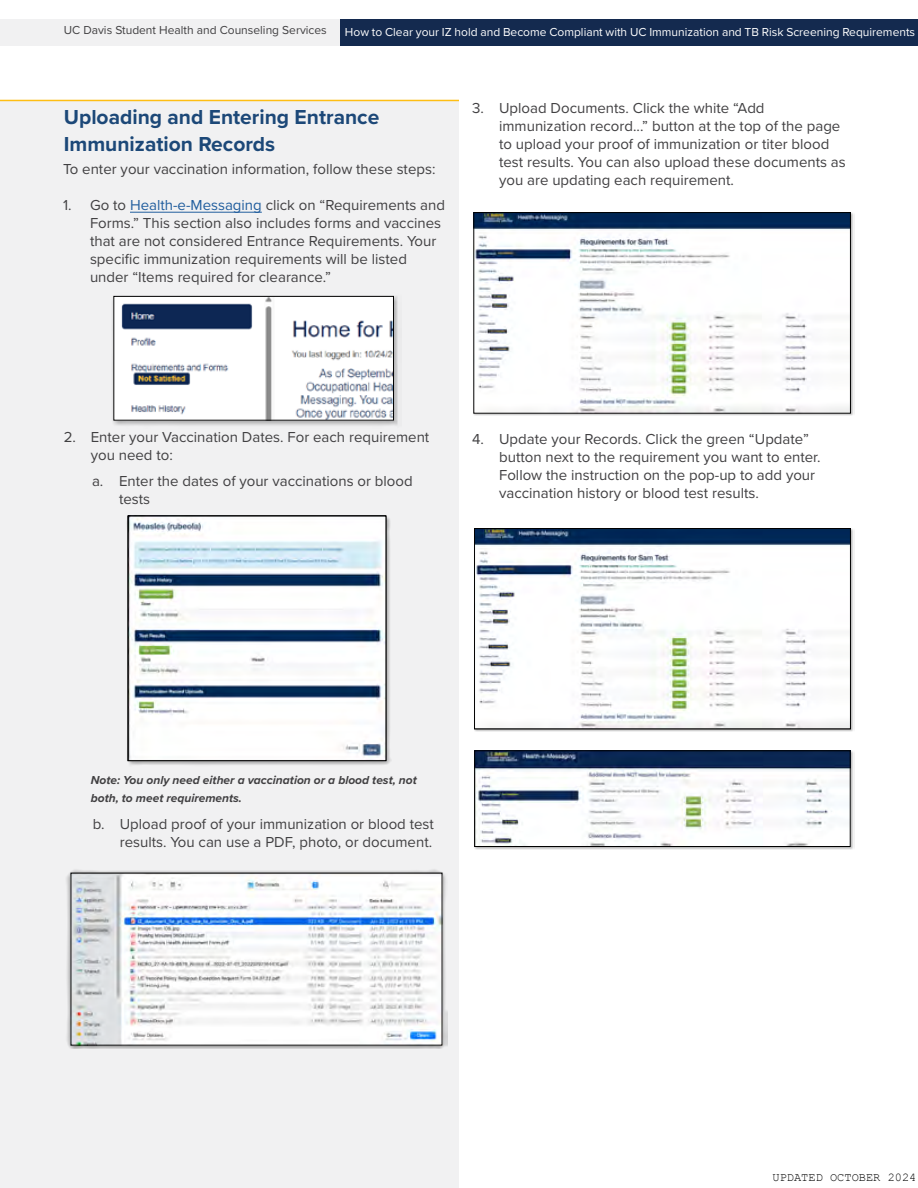
<style>
.page{position:relative;width:918px;height:1188px;background:#fff}
.page>*{position:absolute;margin:0;border:0;box-sizing:border-box;transform-origin:0 0}
.t1{font:700 21px/27px "Proxima Nova";color:#1c4878}
.t2{font:15px/18px "Proxima Nova";color:#414042}
.t3{font:12px "Proxima Nova";color:#fff}
.t4{font:italic 700 12px/18px "Proxima Nova";color:#414042}
.t5{font:12px "Proxima Nova";color:#414042}
.t6{font:12px "Courier New";color:#000}
.s1{color:#215e9e}
</style>
<div class="page">
<div style="left:0;top:19px;width:918px;height:27px;background:#f1f1f2"></div>
<div style="left:341px;top:20px;width:577px;height:26px;background:#142a4f"></div>
<div style="left:0;top:100px;width:459px;height:1088px;background:#f1f1f2"></div>
<hr style="left:0;top:100px;width:459px;height:1px;background:#febe14">
<hr style="left:130px;top:212px;width:132px;height:1px;background:#215e9e">
<img style="left:66px;top:869px;width:381px;height:179px">
<img style="left:73px;top:875px;width:367px;height:168px">
<img style="left:112px;top:295px;width:286px;height:131px">
<img style="left:115px;top:298px;width:277px;height:121px">
<div style="left:113px;top:296px;width:281px;height:125px;border:1px solid #000"></div>
<img style="left:127px;top:515px;width:264px;height:250px">
<img style="left:130px;top:518px;width:254px;height:241px">
<div style="left:128px;top:516px;width:258px;height:245px;border:1px solid #000"></div>
<img style="left:473px;top:212px;width:381px;height:204px">
<img style="left:476px;top:214px;width:373px;height:197px">
<div style="left:474px;top:212px;width:377px;height:201px;border:1px solid #000"></div>
<img style="left:474px;top:528px;width:380px;height:204px">
<img style="left:476px;top:530px;width:373px;height:197px">
<div style="left:474px;top:528px;width:377px;height:201px;border:1px solid #000"></div>
<img style="left:474px;top:750px;width:380px;height:100px">
<img style="left:476px;top:753px;width:372px;height:92px">
<div style="left:474px;top:751px;width:376px;height:96px;border:1px solid #000"></div>
<p class="t5" style="left:64px;top:21px;width:265px">UC Davis Student Health and Counseling Services</p>
<p class="t3" style="left:345px;top:23px;width:572px">How to Clear your IZ hold and Become Compliant with UC Immunization and TB Risk Screening Requirements</p>
<h1 class="t1" style="left:64px;top:103px;width:317px">Uploading and Entering Entrance<br>Immunization Records</h1>
<p class="t2" style="left:63px;top:159px;width:374px">To enter your vaccination information, follow these steps:</p>
<p class="t2" style="left:90px;top:195px;width:357px;text-indent:-27px">1. Go to <span class="s1">Health-e-Messaging</span> click on “Requirements and Forms.” This section also includes forms and vaccines that are not considered Entrance Requirements. Your specific immunization requirements will be listed under “Items required for clearance.”</p>
<p class="t2" style="left:499px;top:98px;width:348px;text-indent:-27px">3. Upload Documents. Click the white “Add immunization record...” button at the top of the page to upload your proof of immunization or titer blood test results. You can also upload these documents as you are updating each requirement.</p>
<p class="t2" style="left:91px;top:427px;width:340px;text-indent:-27px">2. Enter your Vaccination Dates. For each requirement you need to:</p>
<p class="t2" style="left:119px;top:472px;width:295px;text-indent:-27px">a. Enter the dates of your vaccinations or blood tests</p>
<p class="t2" style="left:499px;top:429px;width:323px;text-indent:-27px">4. Update your Records. Click the green “Update” button next to the requirement you want to enter.<br>Follow the instruction on the pop-up to add your vaccination history or blood test results.</p>
<p class="t4" style="left:91px;top:771px;width:328px">Note: You only need either a vaccination or a blood test, not both, to meet requirements.</p>
<p class="t2" style="left:93px;top:815px;width:343px;text-align:right">b. Upload proof of your immunization or blood test results. You can use a PDF, photo, or document.</p>
<p class="t6" style="left:773px;top:1170px;width:145px">UPDATED OCTOBER 2024</p>
</div>
